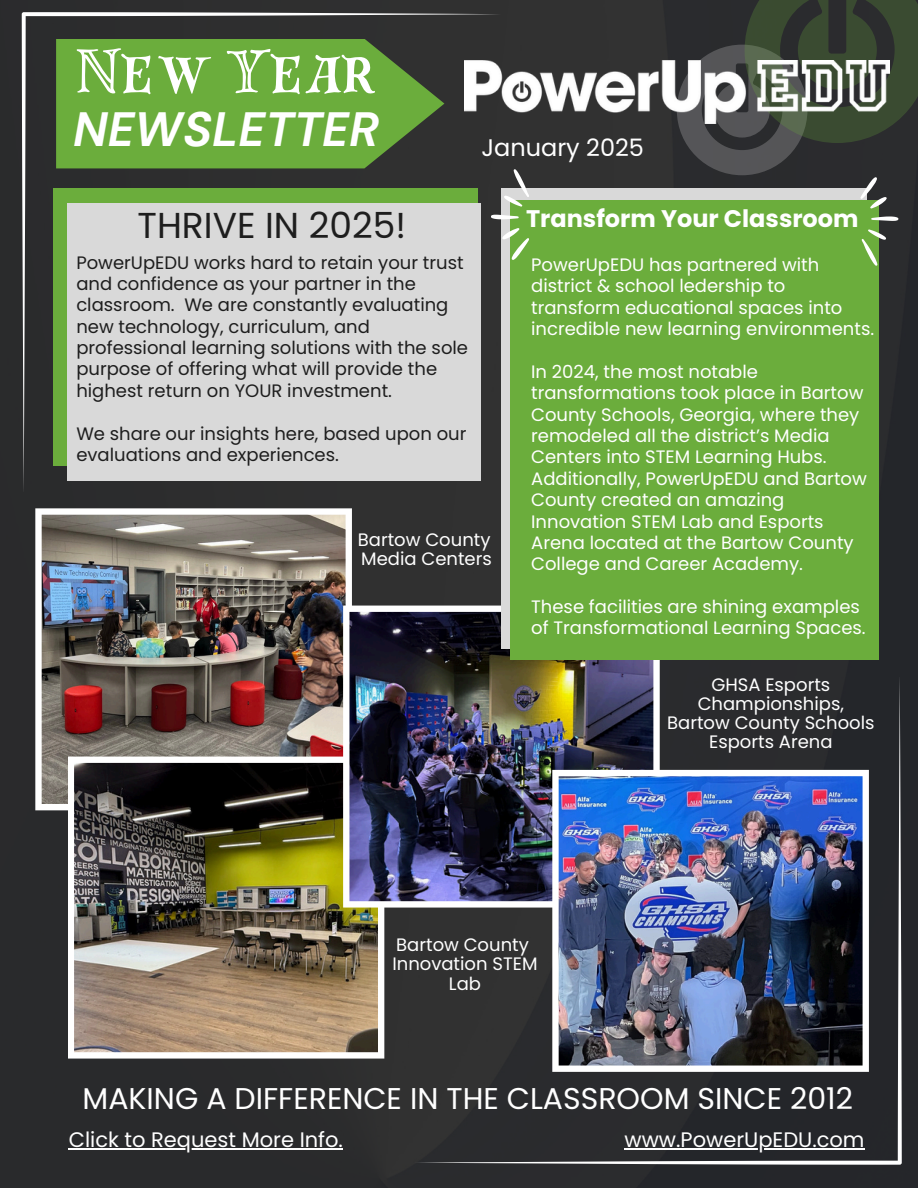
<style>
.page{position:relative;width:918px;height:1188px;background:#2a2b2c}
.page>*{position:absolute;margin:0;border:0;box-sizing:border-box;transform-origin:0 0}
.t1{font:60px "Festive Roman";color:#fff}
.t2{font:italic 700 48px "DM Sans";color:#fff}
.t3{font:36px "Poppins";color:#1e1e1e}
.t4{font:30px "Poppins";color:#fff}
.t5{font:700 24px "Poppins";color:#fff}
.t6{font:24px "Poppins";color:#fff}
.t7{font:21px "Poppins";color:#fff}
.t8{font:18px/21.3px "Poppins";color:#fff}
.t9{font:18px/21.3px "Poppins";color:#1e1e1e}
</style>
<div class="page">
<img style="left:35px;top:508px;width:317px;height:302px">
<img style="left:68px;top:757px;width:316px;height:302px">
<img style="left:343px;top:606px;width:317px;height:302px">
<div style="left:501px;top:188px;width:365px;height:461px;background:#d9d9d9"></div>
<div style="left:510px;top:200px;width:369px;height:459px;background:#6bad3c"></div>
<svg style="left:22px;top:12px;width:479px;height:479px;background:#95a58a"></svg>
<img style="left:414px;top:677px;width:488px;height:488px">
<svg style="left:502px;top:228px;width:27px;height:32px"></svg>
<svg style="left:491px;top:215px;width:28px;height:5px"></svg>
<svg style="left:504px;top:169px;width:26px;height:38px"></svg>
<svg style="left:871px;top:216px;width:27px;height:5px"></svg>
<svg style="left:862px;top:229px;width:24px;height:37px"></svg>
<svg style="left:677px;top:0;width:241px;height:208px;background:#424a40"></svg>
<img style="left:465px;top:60px;width:424px;height:63px">
<hr style="left:69px;top:1148px;width:274px;height:1px;background:#fff">
<p class="t1" style="left:77px;top:44px;width:300px">New Year</p>
<h6 class="t2" style="left:73px;top:98px;width:307px">NEWSLETTER</h6>
<p class="t3" style="left:138px;top:200px;width:270px">THRIVE IN 2025!</p>
<h5 class="t6" style="left:482px;top:131px;width:164px">January 2025</h5>
<p class="t5" style="left:526px;top:202px;width:334px">Transform Your Classroom</p>
<p class="t9" style="left:76px;top:252px;width:393px">PowerUpEDU works hard to retain your trust and confidence as your partner in the classroom. We are constantly evaluating new technology, curriculum, and professional learning solutions with the sole purpose of offering what will provide the highest return on YOUR investment.</p>
<h2 class="t9" style="left:76px;top:423px;width:392px">We share our insights here, based upon our evaluations and experiences.</h2>
<p class="t8" style="left:358px;top:529px;width:134px">Bartow County</p>
<p class="t8" style="left:361px;top:548px;width:132px">Media Centers</p>
<p class="t8" style="left:531px;top:254px;width:344px">PowerUpEDU has partnered with district &amp; school ledership to transform educational spaces into incredible new learning environments.</p>
<p class="t8" style="left:531px;top:361px;width:337px">In 2024, the most notable transformations took place in Bartow<br>County Schools, Georgia, where they remodeled all the district’s Media<br>Centers into STEM Learning Hubs.<br>Additionally, PowerUpEDU and Bartow<br>County created an amazing<br>Innovation STEM Lab and Esports<br>Arena located at the Bartow County<br>College and Career Academy.</p>
<p class="t8" style="left:531px;top:596px;width:336px">These facilities are shining examples of Transformational Learning Spaces.</p>
<p class="t8" style="left:667px;top:675px;width:209px;line-height:19.2px;text-align:center">GHSA Esports<br>Championships,<br>Bartow County Schools<br>Esports Arena</p>
<p class="t8" style="left:396px;top:934px;width:134px">Bartow County</p>
<p class="t8" style="left:392px;top:955px;width:147px;line-height:19.2px;text-align:center">Innovation STEM<br>Lab</p>
<h1 class="t4" style="left:83px;top:1078px;width:772px">MAKING A DIFFERENCE IN THE CLASSROOM SINCE 2012</h1>
<p class="t7" style="left:69px;top:1125px;width:276px">Click to Request More Info.</p>
<p class="t7" style="left:625px;top:1125px;width:242px">www.PowerUpEDU.com</p>
</div>
